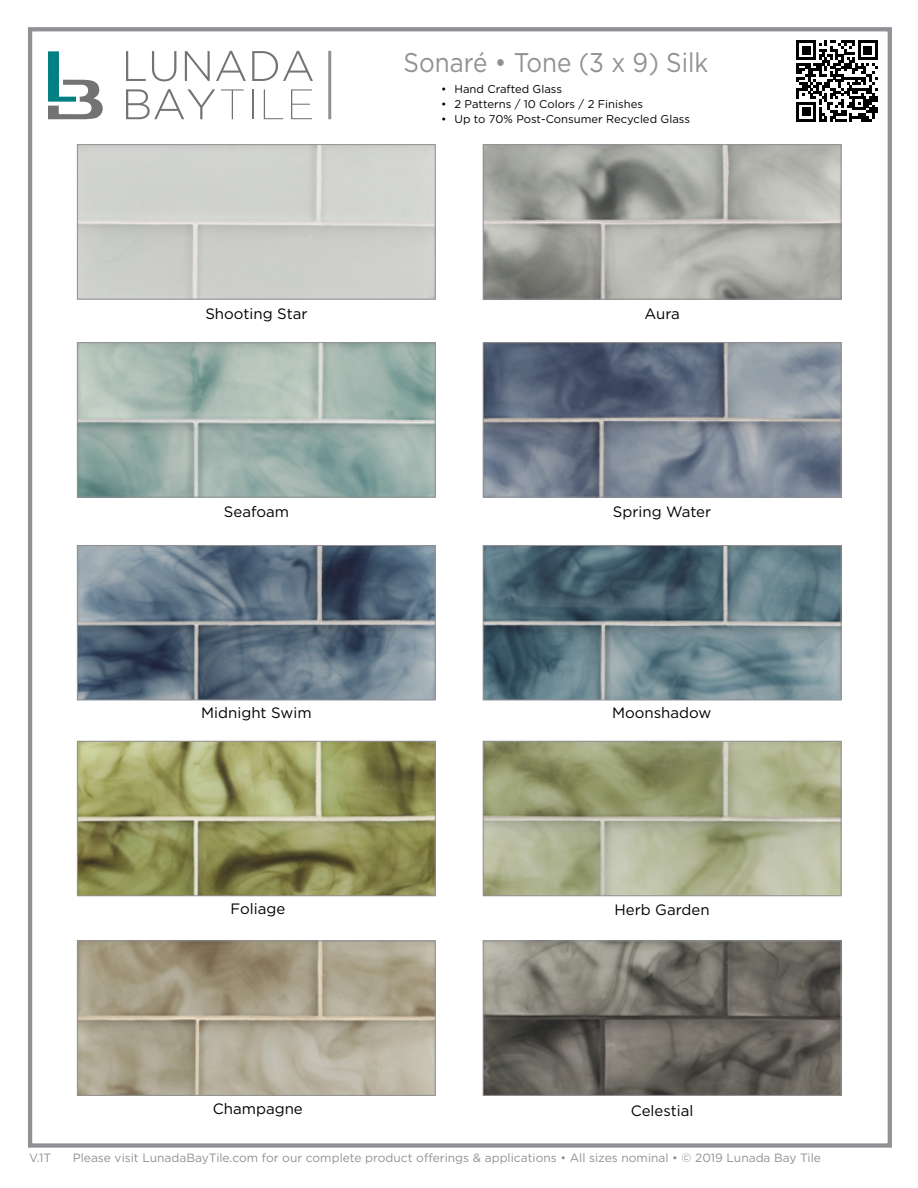
<style>
.page{position:relative;width:918px;height:1188px;background:#fff}
.page>*{position:absolute;margin:0;border:0;box-sizing:border-box;transform-origin:0 0}
.t1{font:27px "Gotham";color:#919195;scale:.9 1}
.t2{font:15px "Gotham";color:#000}
.t3{font:12px "Gotham";color:#919195}
.t4{font:11.25px "Gotham";color:#000}
</style>
<div class="page">
<div style="left:28px;top:27px;width:864px;height:1121px;border:4px solid #919195"></div>
<svg style="left:126px;top:51px;width:20px;height:30px"></svg>
<svg style="left:152px;top:51px;width:24px;height:30px"></svg>
<svg style="left:185px;top:51px;width:25px;height:30px"></svg>
<svg style="left:216px;top:51px;width:30px;height:30px"></svg>
<svg style="left:252px;top:51px;width:61px;height:30px"></svg>
<svg style="left:126px;top:89px;width:89px;height:30px"></svg>
<svg style="left:221px;top:89px;width:23px;height:30px"></svg>
<hr style="left:252px;top:89px;width:1px;height:30px;background:#737373">
<svg style="left:264px;top:89px;width:19px;height:30px"></svg>
<svg style="left:291px;top:89px;width:21px;height:30px"></svg>
<svg style="left:48px;top:51px;width:55px;height:68px"></svg>
<hr style="left:328px;top:51px;width:3px;height:68px;background:#919195">
<svg style="left:796px;top:40px;width:82px;height:82px"></svg>
<img style="left:79px;top:146px;width:355px;height:152px">
<div style="left:77px;top:144px;width:359px;height:156px;border:1px solid #919195"></div>
<img style="left:485px;top:146px;width:355px;height:152px">
<div style="left:483px;top:144px;width:359px;height:156px;border:1px solid #919195"></div>
<img style="left:79px;top:344px;width:355px;height:152px">
<div style="left:77px;top:342px;width:359px;height:156px;border:1px solid #919195"></div>
<img style="left:485px;top:344px;width:355px;height:152px">
<div style="left:483px;top:342px;width:359px;height:156px;border:1px solid #919195"></div>
<img style="left:79px;top:547px;width:355px;height:151px">
<div style="left:77px;top:545px;width:359px;height:155px;border:1px solid #919195"></div>
<img style="left:485px;top:547px;width:355px;height:151px">
<div style="left:483px;top:545px;width:359px;height:155px;border:1px solid #919195"></div>
<img style="left:79px;top:743px;width:355px;height:151px">
<div style="left:77px;top:741px;width:359px;height:155px;border:1px solid #919195"></div>
<img style="left:485px;top:743px;width:355px;height:151px">
<div style="left:483px;top:741px;width:359px;height:155px;border:1px solid #919195"></div>
<img style="left:79px;top:942px;width:355px;height:152px">
<div style="left:77px;top:940px;width:359px;height:156px;border:1px solid #919195"></div>
<img style="left:485px;top:942px;width:355px;height:152px">
<div style="left:483px;top:940px;width:359px;height:156px;border:1px solid #919195"></div>
<h1 class="t1" style="left:404px;top:46px;width:340px">Sonaré • Tone (3 x 9) Silk</h1>
<p class="t4" style="left:441px;top:82px;width:123px">• Hand Crafted Glass</p>
<p class="t4" style="left:441px;top:97px;width:204px">• 2 Patterns / 10 Colors / 2 Finishes</p>
<p class="t4" style="left:441px;top:112px;width:251px">• Up to 70% Post-Consumer Recycled Glass</p>
<p class="t2" style="left:205px;top:304px;width:104px">Shooting Star</p>
<p class="t2" style="left:644px;top:304px;width:37px">Aura</p>
<p class="t2" style="left:224px;top:502px;width:67px">Seafoam</p>
<p class="t2" style="left:613px;top:502px;width:100px">Spring Water</p>
<p class="t2" style="left:201px;top:703px;width:112px">Midnight Swim</p>
<p class="t2" style="left:612px;top:703px;width:101px">Moonshadow</p>
<p class="t2" style="left:231px;top:899px;width:56px">Foliage</p>
<p class="t2" style="left:614px;top:900px;width:97px">Herb Garden</p>
<p class="t2" style="left:213px;top:1099px;width:91px">Champagne</p>
<p class="t2" style="left:631px;top:1101px;width:64px">Celestial</p>
<p class="t3" style="left:29px;top:1150px;width:23px">V.1T</p>
<p class="t3" style="left:73px;top:1150px;width:750px">Please visit LunadaBayTile.com for our complete product offerings &amp; applications • All sizes nominal • © 2019 Lunada Bay Tile</p>
</div>
